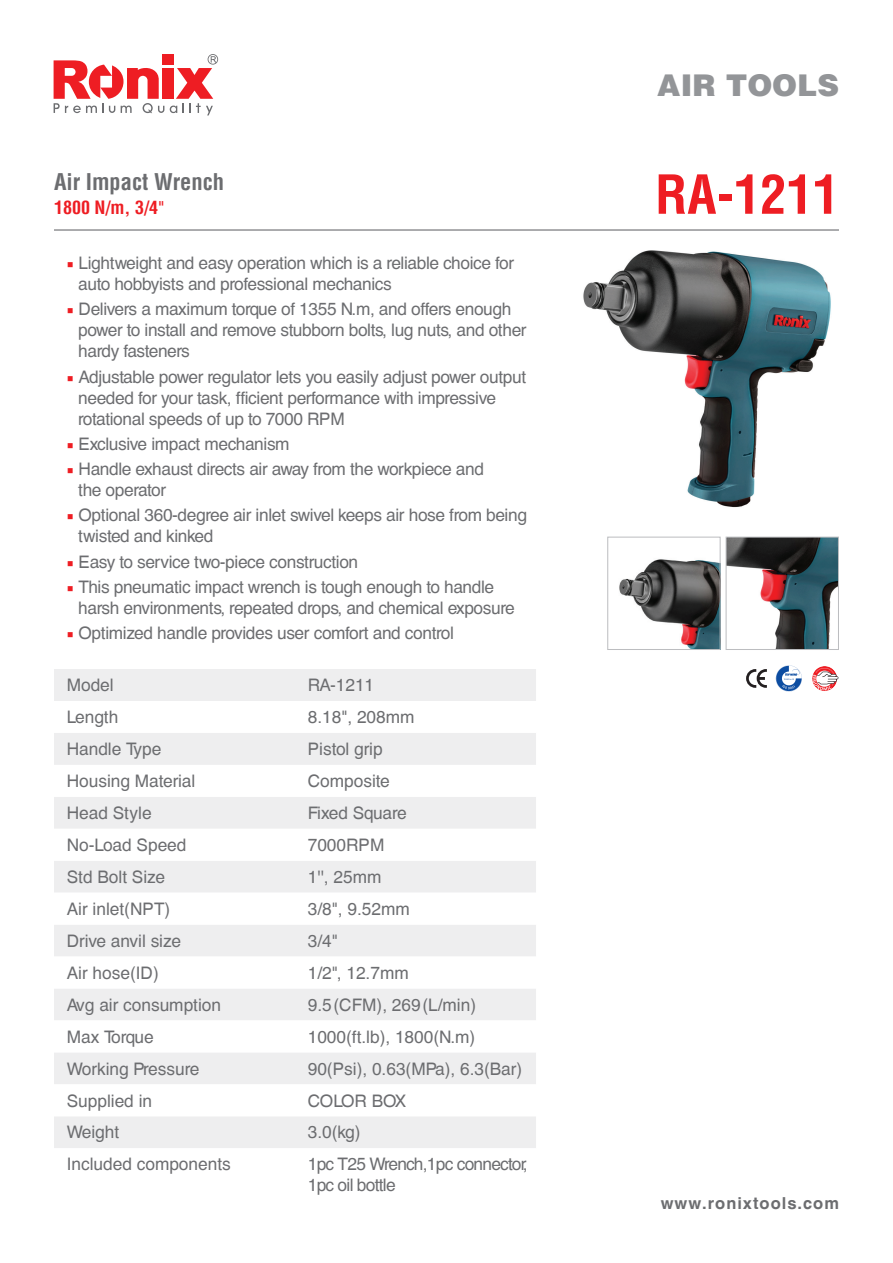
<style>
.page{position:relative;width:893px;height:1263px;background:#fff}
.page>*{position:absolute;margin:0;border:0;box-sizing:border-box;transform-origin:0 0}
.t1{font:700 condensed 52.5px "Helvetica LT";color:#ee1d23}
.t2{font:900 30px "Helvetica LT";color:#939598}
.t3{font:700 condensed 22.5px "Helvetica LT";color:#6c6d70}
.t4{font:700 condensed 18px "Helvetica LT";color:#ee1d23}
.t5{font:17.25px/21px "Helvetica CE";letter-spacing:-.02em;color:#6c6d70}
.t6{font:17.25px "Helvetica CE";color:#6c6d70}
.t7{font:17.25px/20.7px "Helvetica CE";letter-spacing:-.04em;color:#6c6d70}
.t8{font:700 16.5px "Helvetica CE";letter-spacing:.06em;color:#6c6d70}
.s1{font-weight:400;font-stretch:normal}
.s2{font-family:"Minion Pro";color:#ee1d23}
.s3{font-family:"Helvetica LT"}
</style>
<div class="page">
<svg style="left:170px;top:54px;width:48px;height:61px"></svg>
<div style="left:162px;top:68px;width:11px;height:31px;background:#ee1d23"></div>
<svg style="left:54px;top:60px;width:110px;height:53px"></svg>
<div style="left:162px;top:54px;width:11px;height:11px;background:#ee1d23"></div>
<img style="left:583px;top:250px;width:248px;height:258px">
<div style="left:54px;top:669px;width:482px;height:32px;background:#eeeeef"></div>
<svg style="left:54px;top:733px;width:482px;height:415px;fill:#eeeeef"></svg>
<img style="left:619px;top:559px;width:100px;height:89px">
<div style="left:607px;top:537px;width:114px;height:113px;border:1px solid #bcbdc0"></div>
<img style="left:728px;top:539px;width:109px;height:109px">
<div style="left:726px;top:537px;width:113px;height:113px;border:1px solid #bcbdc0"></div>
<hr style="left:54px;top:229px;width:785px;height:2px;background:#6c6d70">
<svg style="left:776px;top:665px;width:26px;height:26px"></svg>
<svg style="left:746px;top:669px;width:21px;height:19px"></svg>
<svg style="left:812px;top:666px;width:27px;height:25px"></svg>
<h3 class="t3" style="left:54px;top:167px;width:171px">Air Impact Wrench</h3>
<p class="t4" style="left:54px;top:196px;width:112px">1800 N/m, 3/4<span class="s1">"</span></p>
<p class="t5" style="left:78px;top:253px;width:437px;text-indent:-11px"><span class="s2">■</span> Lightweight and easy operation which is a reliable choice for auto hobbyists and professional mechanics</p>
<p class="t5" style="left:78px;top:299px;width:450px;text-indent:-11px"><span class="s2">■</span> Delivers a maximum torque of 1355 N.m, and offers enough power to install and remove stubborn bolts, lug nuts, and other hardy fasteners</p>
<p class="t5" style="left:78px;top:366px;width:449px;text-indent:-11px"><span class="s2">■</span> Adjustable power regulator lets you easily adjust power output needed for your task, fficient performance with impressive rotational speeds of up to 7000 RPM</p>
<p class="t5" style="left:67px;top:434px;width:224px"><span class="s2">■</span> Exclusive impact mechanism</p>
<p class="t5" style="left:78px;top:459px;width:407px;text-indent:-11px"><span class="s2">■</span> Handle exhaust directs air away from the workpiece and the operator</p>
<p class="t5" style="left:78px;top:505px;width:450px;text-indent:-11px"><span class="s2">■</span> Optional 360-degree air inlet swivel keeps air hose from being twisted and kinked</p>
<p class="t5" style="left:67px;top:551px;width:293px"><span class="s2">■</span> Easy to service two-piece construction</p>
<p class="t5" style="left:78px;top:577px;width:438px;text-indent:-11px"><span class="s2">■</span> This pneumatic impact wrench is tough enough to handle harsh environments, repeated drops, and chemical exposure</p>
<p class="t5" style="left:67px;top:623px;width:389px"><span class="s2">■</span> Optimized handle provides user comfort and control</p>
<p class="t5" style="left:67px;top:675px;width:48px">Model</p>
<p class="t5" style="left:308px;top:675px;width:68px">RA-1211</p>
<p class="t5" style="left:67px;top:707px;width:53px">Length</p>
<p class="t5" style="left:308px;top:707px;width:108px">8.18<span class="s3">"</span>, 208mm</p>
<p class="t6" style="left:67px;top:739px;width:96px">Handle Type</p>
<p class="t6" style="left:308px;top:739px;width:76px">Pistol grip</p>
<p class="t6" style="left:67px;top:771px;width:130px">Housing Material</p>
<p class="t6" style="left:308px;top:771px;width:83px">Composite</p>
<p class="t6" style="left:67px;top:803px;width:86px">Head Style</p>
<p class="t6" style="left:308px;top:803px;width:101px">Fixed Square</p>
<p class="t6" style="left:67px;top:835px;width:121px">No-Load Speed</p>
<p class="t6" style="left:308px;top:835px;width:78px">7000RPM</p>
<p class="t6" style="left:67px;top:867px;width:100px">Std Bolt Size</p>
<p class="t5" style="left:308px;top:866px;width:75px">1'', 25mm</p>
<p class="t6" style="left:67px;top:899px;width:105px">Air inlet(NPT)</p>
<p class="t5" style="left:308px;top:898px;width:103px">3/8<span class="s3">"</span>, 9.52mm</p>
<p class="t6" style="left:67px;top:931px;width:116px">Drive anvil size</p>
<p class="t5" style="left:308px;top:930px;width:32px">3/4<span class="s3">"</span></p>
<p class="t6" style="left:67px;top:963px;width:94px">Air hose(ID)</p>
<p class="t5" style="left:308px;top:962px;width:102px">1/2<span class="s3">"</span>, 12.7mm</p>
<p class="t6" style="left:67px;top:994px;width:156px">Avg air consumption</p>
<p class="t6" style="left:308px;top:994px;width:170px">9.5(CFM), 269(L/min)</p>
<p class="t6" style="left:67px;top:1026px;width:88px">Max Torque</p>
<p class="t6" style="left:308px;top:1026px;width:169px">1000(ft.lb), 1800(N.m)</p>
<p class="t6" style="left:67px;top:1058px;width:134px">Working Pressure</p>
<p class="t6" style="left:308px;top:1058px;width:216px">90(Psi), 0.63(MPa), 6.3(Bar)</p>
<p class="t6" style="left:67px;top:1090px;width:87px">Supplied in</p>
<p class="t5" style="left:308px;top:1090px;width:100px">COLOR BOX</p>
<p class="t5" style="left:67px;top:1122px;width:54px">Weight</p>
<p class="t5" style="left:308px;top:1122px;width:54px">3.0(kg)</p>
<p class="t6" style="left:67px;top:1154px;width:165px">Included components</p>
<p class="t7" style="left:308px;top:1154px;width:221px">1pc T25 Wrench,1pc connector,<br>1pc oil bottle</p>
<h2 class="t2" style="left:657px;top:65px;width:183px">AIR TOOLS</h2>
<h1 class="t1" style="left:655px;top:162px;width:185px">RA-1211</h1>
<p class="t8" style="left:661px;top:1193px;width:180px">www.ronixtools.com</p>
</div>
